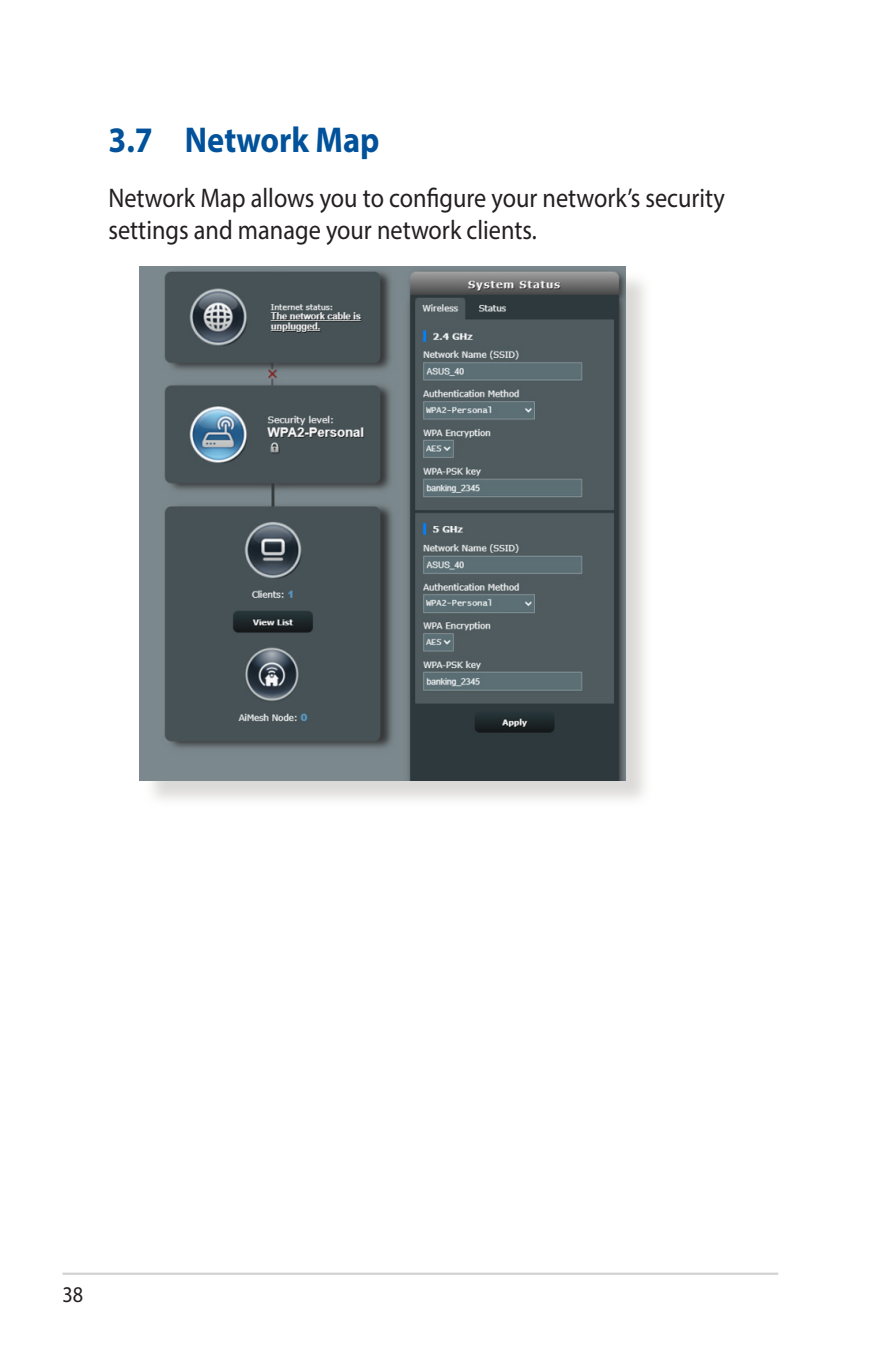
<style>
.page{position:relative;width:893px;height:1346px;background:#fff}
.page>*{position:absolute;margin:0;border:0;box-sizing:border-box;transform-origin:0 0}
.t1{font:700 36px "Myriad Pro";color:#01529a;scale:.9 1}
.t2{font:27px/32.4px "Myriad Pro";color:#231f20;scale:.9 1}
.t3{font:22.5px "Myriad Pro";color:#231f20;scale:.9 1}
</style>
<div class="page">
<hr style="left:63px;top:1272px;width:715px;height:3px;background:#d1d2d4">
<div style="left:143px;top:270px;width:510px;height:538px;background:#cfcecb;opacity:.75"></div>
<img style="left:140px;top:267px;width:485px;height:513px">
<h1 class="t1" style="left:108px;top:116px;width:303px">3.7 Network Map</h1>
<p class="t2" style="left:108px;top:181px;width:687px">Network Map allows you to configure your network’s security settings and manage your network clients.</p>
<p class="t3" style="left:63px;top:1281px;width:25px">38</p>
</div>
